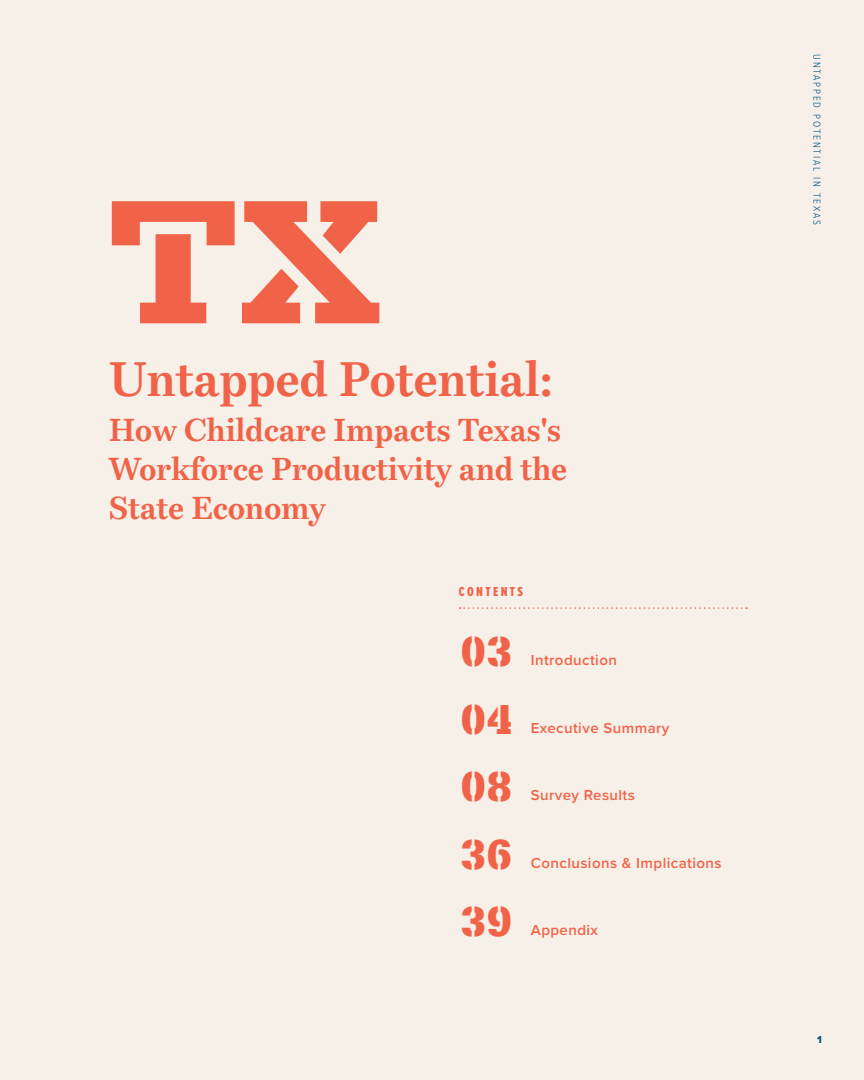
<style>
.page{position:relative;width:864px;height:1080px;background:#f7f0e8}
.page>*{position:absolute;margin:0;border:0;box-sizing:border-box;transform-origin:0 0}
.t1{font:700 183px "Serifa Ste D";color:#f16349}
.Hed_1_-_larger{font:700 48px "Bressay";letter-spacing:-.01em;color:#f16349}
.Big_Numbers{font:700 43.5px "Serifa Ste D";letter-spacing:.04em;color:#f16349}
.Hed_1_-_larger-2{font:700 31.5px/39px "Bressay";letter-spacing:-.01em;color:#f16349}
.Data_Copy{font:600 15px "Proxima Nova";letter-spacing:.03em;color:#f16349}
.t2{font:13.5px "Proxima Nova Ex Cn Extrabld";letter-spacing:.175em;color:#f16349}
.t3{font:300 10.5px "Proxima Nova Cond";letter-spacing:.175em;color:#005480}
.t4{font:10.5px "Proxima Nova Extrabld";color:#005480}
</style>
<div class="page">
<svg style="left:460px;top:607px;width:287px;height:2px"></svg>
<p class="t1" style="left:108px;top:154px;width:276px">TX</p>
<p class="Hed_1_-_larger" style="left:109px;top:350px;width:446px">Untapped Potential:</p>
<p class="Hed_1_-_larger-2" style="left:109px;top:410px;width:460px">How Childcare Impacts Texas's<br>Workforce Productivity and the<br>State Economy</p>
<p class="t2" style="left:459px;top:582px;width:66px">CONTENTS</p>
<p class="Big_Numbers" style="left:461px;top:626px;width:52px">03</p>
<p class="Big_Numbers" style="left:461px;top:694px;width:52px">04</p>
<p class="Big_Numbers" style="left:461px;top:761px;width:52px">08</p>
<p class="Big_Numbers" style="left:461px;top:829px;width:52px">36</p>
<p class="Big_Numbers" style="left:461px;top:896px;width:52px">39</p>
<p class="Data_Copy" style="left:531px;top:649px;width:88px">Introduction</p>
<p class="Data_Copy" style="left:531px;top:717px;width:140px">Executive Summary</p>
<p class="Data_Copy" style="left:531px;top:784px;width:106px">Survey Results</p>
<p class="Data_Copy" style="left:531px;top:852px;width:192px">Conclusions &amp; Implications</p>
<p class="Data_Copy" style="left:531px;top:919px;width:69px">Appendix</p>
<p class="t3" style="left:825px;top:54px;width:172px;rotate:90deg">UNTAPPED POTENTIAL IN TEXAS</p>
<p class="t4" style="left:817px;top:1032px;width:6px">1</p>
</div>
